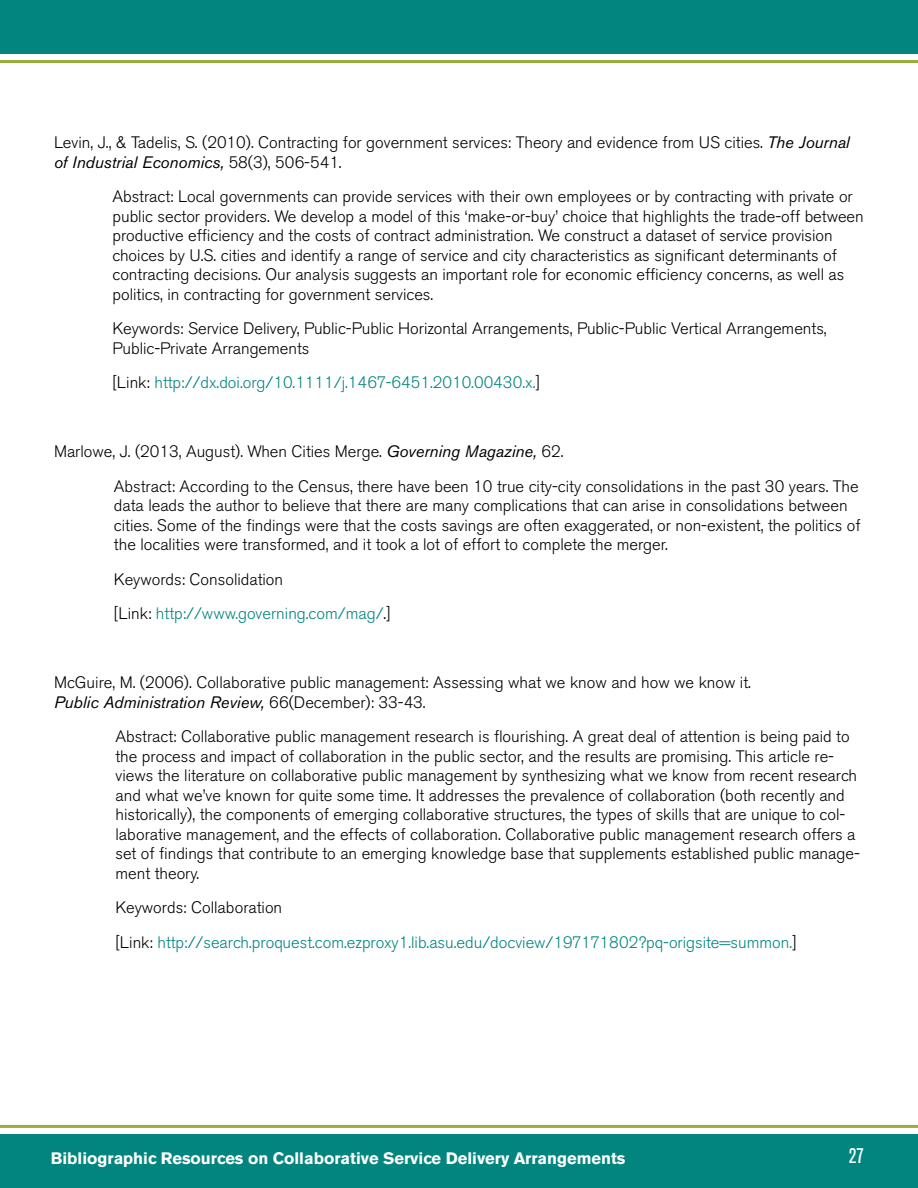
<style>
.page{position:relative;width:918px;height:1188px;background:#fff}
.page>*{position:absolute;margin:0;border:0;box-sizing:border-box;transform-origin:0 0}
.t1{font:condensed 21px "Akzidenz Grotesk BE";color:#fff}
.t2{font:300 16.5px/19.5px "Akzidenz Grotesk BE";color:#000}
.t3{font:300 16.5px/34.5px "Akzidenz Grotesk BE";color:#02857f}
.t4{font:700 16.5px "Akzidenz Grotesk BE";color:#fff}
.s1{font-weight:400;font-style:italic}
.s2{color:#000}
.s3{color:#02857f}
</style>
<div class="page">
<div style="left:0;top:0;width:918px;height:54px;background:#02857f"></div>
<hr style="left:0;top:60px;width:918px;height:3px;background:#97ae3c">
<div style="left:0;top:1134px;width:918px;height:54px;background:#02857f"></div>
<hr style="left:0;top:1125px;width:918px;height:3px;background:#97ae3c">
<p class="t2" style="left:54px;top:133px;width:797px">Levin, J., &amp; Tadelis, S. (2010). Contracting for government services: Theory and evidence from US cities. <span class="s1">The Journal of Industrial Economics,</span> 58(3), 506-541.</p>
<p class="t2" style="left:112px;top:187px;width:753px">Abstract: Local governments can provide services with their own employees or by contracting with private or public sector providers. We develop a model of this ‘make-or-buy’ choice that highlights the trade-off between productive efficiency and the costs of contract administration. We construct a dataset of service provision choices by U.S. cities and identify a range of service and city characteristics as significant determinants of contracting decisions. Our analysis suggests an important role for economic efficiency concerns, as well as politics, in contracting for government services.</p>
<p class="t2" style="left:112px;top:319px;width:716px">Keywords: Service Delivery, Public-Public Horizontal Arrangements, Public-Public Vertical Arrangements,<br>Public-Private Arrangements</p>
<p class="t3" style="left:112px;top:365px;width:429px"><span class="s2">[Link:</span> http://dx.doi.org/10.1111/j.1467-6451.2010.00430.x.<span class="s2">]</span></p>
<p class="t2" style="left:114px;top:434px;width:746px;line-height:34.5px;text-indent:-60px">Marlowe, J. (2013, August). When Cities Merge. <span class="s1">Governing Magazine,</span> 62.<br>Abstract: According to the Census, there have been 10 true city-city consolidations in the past 30 years. The</p>
<p class="t2" style="left:114px;top:496px;width:748px">data leads the author to believe that there are many complications that can arise in consolidations between cities. Some of the findings were that the costs savings are often exaggerated, or non-existent, the politics of the localities were transformed, and it took a lot of effort to complete the merger.</p>
<p class="t2" style="left:114px;top:562px;width:278px;line-height:34.5px">Keywords: Consolidation<br>[Link: <span class="s3">http://www.governing.com/mag/</span>.]</p>
<p class="t2" style="left:54px;top:673px;width:698px">McGuire, M. (2006). Collaborative public management: Assessing what we know and how we know it.<br><span class="s1">Public Administration Review,</span> 66(December): 33-43.</p>
<p class="t2" style="left:115px;top:727px;width:746px">Abstract: Collaborative public management research is flourishing. A great deal of attention is being paid to the process and impact of collaboration in the public sector, and the results are promising. This article re&shy;views the literature on collaborative public management by synthesizing what we know from recent research and what we’ve known for quite some time. It addresses the prevalence of collaboration (both recently and historically), the components of emerging collaborative structures, the types of skills that are unique to col&shy;laborative management, and the effects of collaboration. Collaborative public management research offers a set of findings that contribute to an emerging knowledge base that supplements established public manage&shy;ment theory.</p>
<p class="t3" style="left:115px;top:891px;width:683px"><span class="s2">Keywords: Collaboration<br>[Link:</span> http://search.proquest.com.ezproxy1.lib.asu.edu/docview/197171802?pq-origsite=summon.<span class="s2">]</span></p>
<p class="t4" style="left:51px;top:1148px;width:576px">Bibliographic Resources on Collaborative Service Delivery Arrangements</p>
<p class="t1" style="left:849px;top:1144px;width:17px">27</p>
</div>
